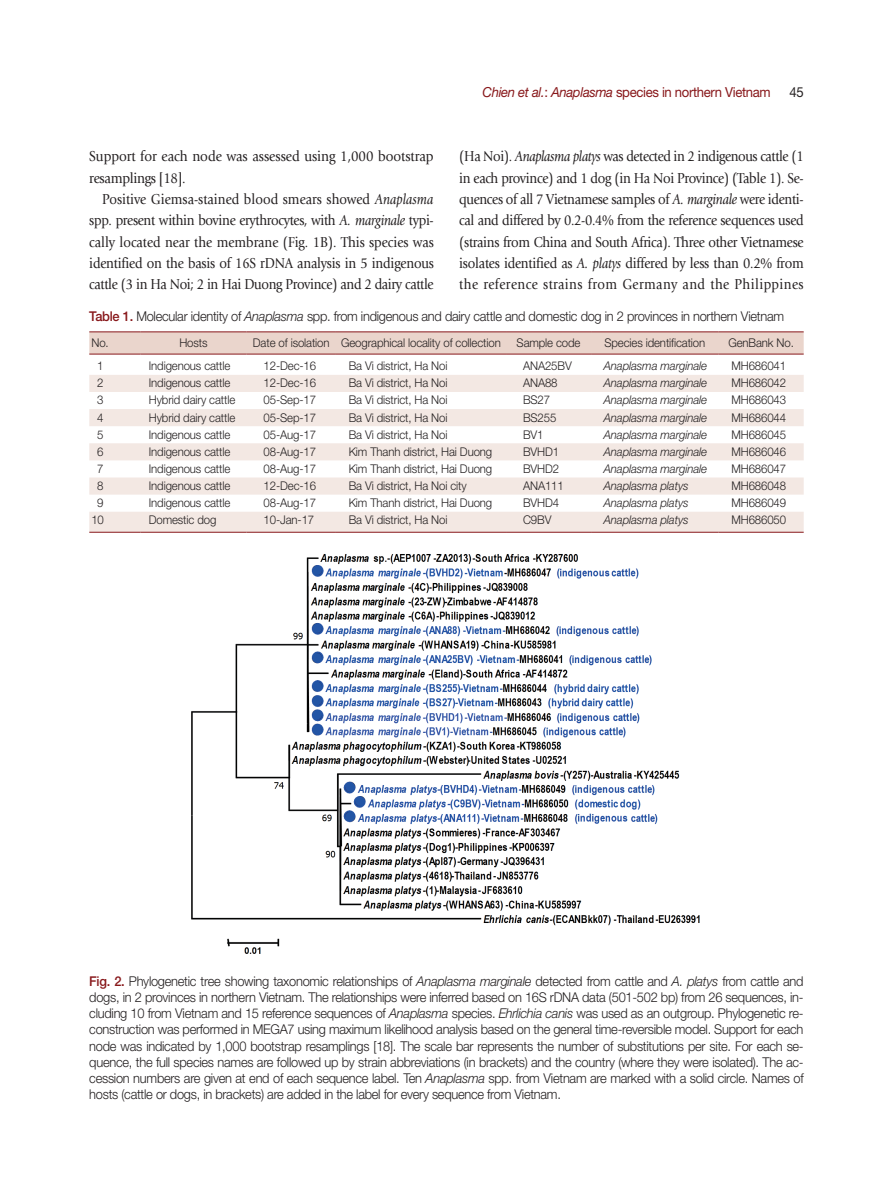
<style>
.page{position:relative;width:893px;height:1191px;background:#fff}
.page>*{position:absolute;margin:0;border:0;box-sizing:border-box;transform-origin:0 0}
.t1{font:15px/21.3px "Giovanni Std";letter-spacing:-.005em;color:#231f20;text-align:justify;scale:.88 1}
.t2{font:15px/21.3px "Giovanni Std";letter-spacing:-.005em;color:#231f20;scale:.9 1}
.t3{font:13.8px "Helvetica Neue LT Std";letter-spacing:-.025em;color:#88181b;scale:.95 1}
.t4{font:13.8px "Helvetica Neue LT Std";color:#231f20;scale:.95 1}
.t5{font:300 13.5px/16.2px "Helvetica Neue LT Std";letter-spacing:-.02em;color:#231f20;text-align:justify;scale:.95 1}
.t6{font:300 12px "Helvetica Neue LT Std";letter-spacing:-.01em;color:#231f20;scale:.95 1}
.t7{font:italic 300 12px "Helvetica Neue LT Std";letter-spacing:-.01em;color:#231f20;scale:.95 1}
.s1{font-style:italic}
.s2{font-weight:500;color:#88181b}
</style>
<div class="page">
<svg style="left:89px;top:332px;width:715px;height:22px;background:#e6cec5"></svg>
<svg style="left:89px;top:375px;width:715px;height:157px;fill:#f3e8e3"></svg>
<hr style="left:89px;top:331px;width:51px;height:1px;background:#88181b">
<hr style="left:140px;top:331px;width:107px;height:1px;background:#88181b">
<hr style="left:247px;top:331px;width:89px;height:1px;background:#88181b">
<hr style="left:336px;top:331px;width:170px;height:1px;background:#88181b">
<hr style="left:506px;top:331px;width:85px;height:1px;background:#88181b">
<hr style="left:591px;top:331px;width:128px;height:1px;background:#88181b">
<hr style="left:719px;top:331px;width:85px;height:1px;background:#88181b">
<hr style="left:89px;top:354px;width:51px;height:1px;background:#88181b">
<hr style="left:140px;top:354px;width:107px;height:1px;background:#88181b">
<hr style="left:247px;top:354px;width:89px;height:1px;background:#88181b">
<hr style="left:336px;top:354px;width:170px;height:1px;background:#88181b">
<hr style="left:506px;top:354px;width:85px;height:1px;background:#88181b">
<hr style="left:591px;top:354px;width:128px;height:1px;background:#88181b">
<hr style="left:719px;top:354px;width:85px;height:1px;background:#88181b">
<hr style="left:89px;top:532px;width:51px;height:1px;background:#88181b">
<hr style="left:140px;top:532px;width:107px;height:1px;background:#88181b">
<hr style="left:247px;top:532px;width:89px;height:1px;background:#88181b">
<hr style="left:336px;top:532px;width:170px;height:1px;background:#88181b">
<hr style="left:506px;top:532px;width:85px;height:1px;background:#88181b">
<hr style="left:591px;top:532px;width:128px;height:1px;background:#88181b">
<hr style="left:719px;top:532px;width:85px;height:1px;background:#88181b">
<img style="left:191px;top:554px;width:509px;height:400px">
<p class="t3" style="left:483px;top:83px;width:305px"><span class="s1">Chien et al.</span>: <span class="s1">Anaplasma</span> species in northern Vietnam</p>
<p class="t4" style="left:789px;top:83px;width:17px">45</p>
<p class="t2" style="left:89px;top:146px;width:384px">Support for each node was assessed using 1,000 bootstrap resamplings [18].</p>
<p class="t1" style="left:89px;top:188px;width:393px;text-indent:13px">Positive Giemsa-stained blood smears showed <span class="s1">Anaplasma </span>spp. present within bovine erythrocytes, with <span class="s1">A. marginale</span> typi&shy;cally located near the membrane (Fig. 1B). This species was identified on the basis of 16S rDNA analysis in 5 indigenous cattle (3 in Ha Noi; 2 in Hai Duong Province) and 2 dairy cattle</p>
<p class="t1" style="left:459px;top:146px;width:393px">(Ha Noi). <span class="s1">Anaplasma platys</span> was detected in 2 indigenous cattle (1 in each province) and 1 dog (in Ha Noi Province) (Table 1). Se&shy;quences of all 7 Vietnamese samples of <span class="s1">A. marginale</span> were identi&shy;cal and differed by 0.2-0.4% from the reference sequences used (strains from China and South Africa). Three other Vietnamese isolates identified as <span class="s1">A. platys</span> differed by less than 0.2% from the reference strains from Germany and the Philippines</p>
<p class="t5" style="left:89px;top:308px;width:733px"><span class="s2">Table 1.</span> Molecular identity of <span class="s1">Anaplasma</span> spp. from indigenous and dairy cattle and domestic dog in 2 provinces in northern Vietnam</p>
<p class="t6" style="left:91px;top:335px;width:20px">No.</p>
<p class="t6" style="left:179px;top:335px;width:31px">Hosts</p>
<p class="t6" style="left:253px;top:335px;width:262px">Date of isolation Geographical locality of collection</p>
<p class="t6" style="left:517px;top:335px;width:69px">Sample code</p>
<p class="t6" style="left:604px;top:335px;width:108px">Species identification</p>
<p class="t6" style="left:728px;top:335px;width:70px">GenBank No.</p>
<p class="t6" style="left:97px;top:359px;width:8px">1</p>
<p class="t6" style="left:149px;top:359px;width:87px">Indigenous cattle</p>
<p class="t6" style="left:264px;top:359px;width:57px">12-Dec-16</p>
<p class="t6" style="left:349px;top:359px;width:106px">Ba Vi district, Ha Noi</p>
<p class="t6" style="left:523px;top:359px;width:53px">ANA25BV</p>
<p class="t7" style="left:604px;top:359px;width:110px">Anaplasma marginale</p>
<p class="t6" style="left:731px;top:359px;width:59px">MH686041</p>
<p class="t6" style="left:97px;top:376px;width:8px">2</p>
<p class="t6" style="left:149px;top:376px;width:87px">Indigenous cattle</p>
<p class="t6" style="left:264px;top:376px;width:57px">12-Dec-16</p>
<p class="t6" style="left:349px;top:376px;width:106px">Ba Vi district, Ha Noi</p>
<p class="t6" style="left:523px;top:376px;width:38px">ANA88</p>
<p class="t7" style="left:604px;top:376px;width:110px">Anaplasma marginale</p>
<p class="t6" style="left:731px;top:376px;width:59px">MH686042</p>
<p class="t6" style="left:97px;top:393px;width:8px">3</p>
<p class="t6" style="left:149px;top:393px;width:92px">Hybrid dairy cattle</p>
<p class="t6" style="left:264px;top:393px;width:57px">05-Sep-17</p>
<p class="t6" style="left:349px;top:393px;width:106px">Ba Vi district, Ha Noi</p>
<p class="t6" style="left:523px;top:393px;width:30px">BS27</p>
<p class="t7" style="left:604px;top:393px;width:110px">Anaplasma marginale</p>
<p class="t6" style="left:731px;top:393px;width:59px">MH686043</p>
<p class="t6" style="left:97px;top:410px;width:8px">4</p>
<p class="t6" style="left:149px;top:410px;width:92px">Hybrid dairy cattle</p>
<p class="t6" style="left:264px;top:410px;width:57px">05-Sep-17</p>
<p class="t6" style="left:349px;top:410px;width:106px">Ba Vi district, Ha Noi</p>
<p class="t6" style="left:523px;top:410px;width:37px">BS255</p>
<p class="t7" style="left:604px;top:410px;width:110px">Anaplasma marginale</p>
<p class="t6" style="left:731px;top:410px;width:59px">MH686044</p>
<p class="t6" style="left:97px;top:427px;width:8px">5</p>
<p class="t6" style="left:149px;top:427px;width:87px">Indigenous cattle</p>
<p class="t6" style="left:264px;top:427px;width:57px">05-Aug-17</p>
<p class="t6" style="left:349px;top:427px;width:106px">Ba Vi district, Ha Noi</p>
<p class="t6" style="left:523px;top:427px;width:23px">BV1</p>
<p class="t7" style="left:604px;top:427px;width:110px">Anaplasma marginale</p>
<p class="t6" style="left:731px;top:427px;width:59px">MH686045</p>
<p class="t6" style="left:97px;top:444px;width:8px">6</p>
<p class="t6" style="left:149px;top:444px;width:87px">Indigenous cattle</p>
<p class="t6" style="left:264px;top:444px;width:57px">08-Aug-17</p>
<p class="t6" style="left:349px;top:444px;width:153px">Kim Thanh district, Hai Duong</p>
<p class="t6" style="left:523px;top:444px;width:39px">BVHD1</p>
<p class="t7" style="left:604px;top:444px;width:110px">Anaplasma marginale</p>
<p class="t6" style="left:731px;top:444px;width:59px">MH686046</p>
<p class="t6" style="left:97px;top:461px;width:8px">7</p>
<p class="t6" style="left:149px;top:461px;width:87px">Indigenous cattle</p>
<p class="t6" style="left:264px;top:461px;width:57px">08-Aug-17</p>
<p class="t6" style="left:349px;top:461px;width:153px">Kim Thanh district, Hai Duong</p>
<p class="t6" style="left:523px;top:461px;width:39px">BVHD2</p>
<p class="t7" style="left:604px;top:461px;width:110px">Anaplasma marginale</p>
<p class="t6" style="left:731px;top:461px;width:59px">MH686047</p>
<p class="t6" style="left:97px;top:478px;width:8px">8</p>
<p class="t6" style="left:149px;top:478px;width:87px">Indigenous cattle</p>
<p class="t6" style="left:264px;top:478px;width:57px">12-Dec-16</p>
<p class="t6" style="left:349px;top:478px;width:126px">Ba Vi district, Ha Noi city</p>
<p class="t6" style="left:523px;top:478px;width:44px">ANA111</p>
<p class="t7" style="left:604px;top:478px;width:91px">Anaplasma platys</p>
<p class="t6" style="left:731px;top:478px;width:59px">MH686048</p>
<p class="t6" style="left:97px;top:495px;width:8px">9</p>
<p class="t6" style="left:149px;top:495px;width:87px">Indigenous cattle</p>
<p class="t6" style="left:264px;top:495px;width:57px">08-Aug-17</p>
<p class="t6" style="left:349px;top:495px;width:153px">Kim Thanh district, Hai Duong</p>
<p class="t6" style="left:523px;top:495px;width:39px">BVHD4</p>
<p class="t7" style="left:604px;top:496px;width:91px">Anaplasma platys</p>
<p class="t6" style="left:731px;top:495px;width:59px">MH686049</p>
<p class="t6" style="left:91px;top:512px;width:15px">10</p>
<p class="t6" style="left:149px;top:512px;width:73px">Domestic dog</p>
<p class="t6" style="left:264px;top:512px;width:55px">10-Jan-17</p>
<p class="t6" style="left:349px;top:512px;width:106px">Ba Vi district, Ha Noi</p>
<p class="t6" style="left:523px;top:512px;width:31px">C9BV</p>
<p class="t7" style="left:604px;top:513px;width:91px">Anaplasma platys</p>
<p class="t6" style="left:731px;top:512px;width:59px">MH686050</p>
<p class="t5" style="left:89px;top:972px;width:753px"><span class="s2">Fig. 2.</span> Phylogenetic tree showing taxonomic relationships of <span class="s1">Anaplasma marginale</span> detected from cattle and <span class="s1">A. platys</span> from cattle and dogs, in 2 provinces in northern Vietnam. The relationships were inferred based on 16S rDNA data (501-502 bp) from 26 sequences, in&shy;cluding 10 from Vietnam and 15 reference sequences of <span class="s1">Anaplasma</span> species. <span class="s1">Ehrlichia canis</span> was used as an outgroup. Phylogenetic re&shy;construction was performed in MEGA7 using maximum likelihood analysis based on the general time-reversible model. Support for each node was indicated by 1,000 bootstrap resamplings [18]. The scale bar represents the number of substitutions per site. For each se&shy;quence, the full species names are followed up by strain abbreviations (in brackets) and the country (where they were isolated). The ac&shy;cession numbers are given at end of each sequence label. Ten <span class="s1">Anaplasma</span> spp. from Vietnam are marked with a solid circle. Names of hosts (cattle or dogs, in brackets) are added in the label for every sequence from Vietnam.</p>
</div>
